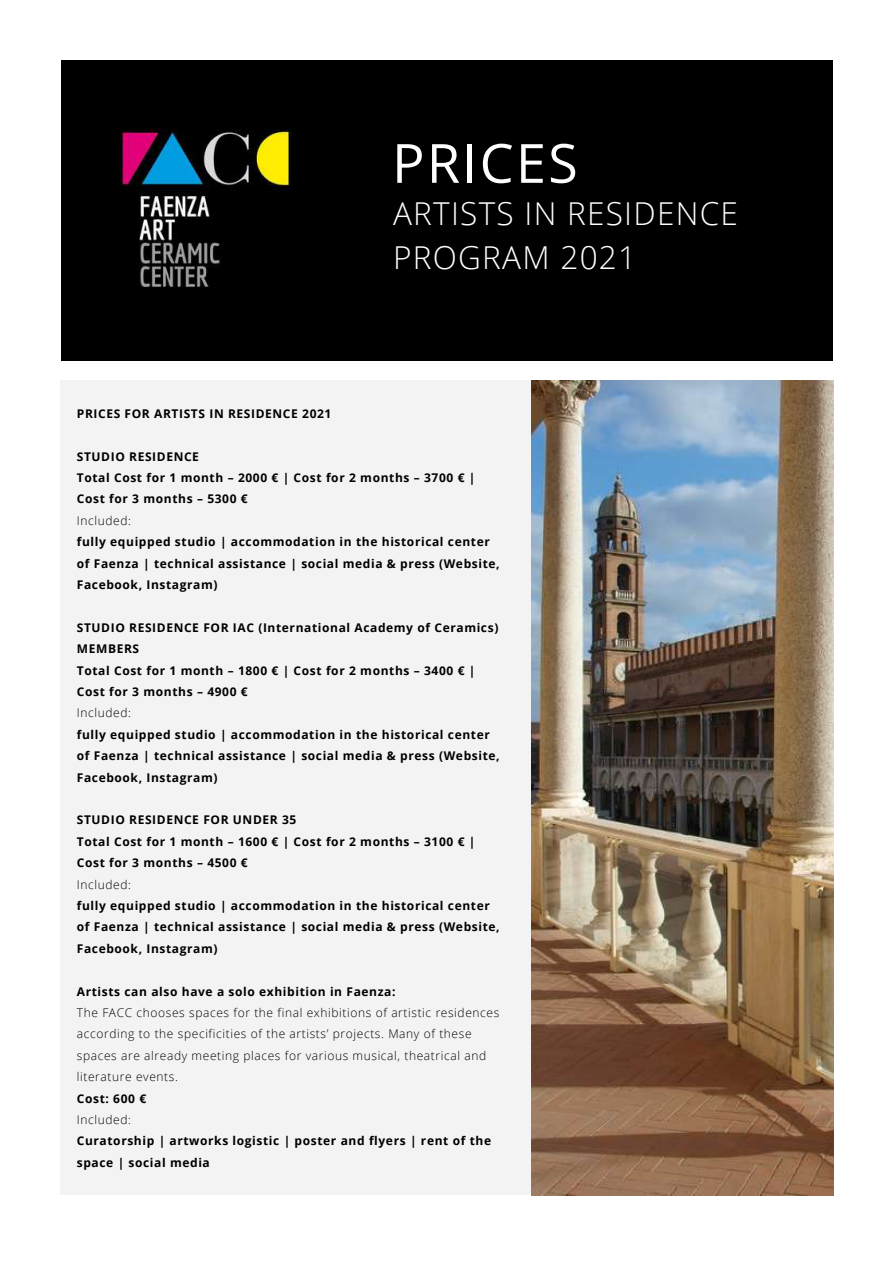
<style>
.page{position:relative;width:894px;height:1264px;background:#fff}
.page>*{position:absolute;margin:0;border:0;box-sizing:border-box;transform-origin:0 0}
.t1{font:54px "Open Sans";letter-spacing:.04em;color:#fff}
.t2{font:300 31.5px/44px "Open Sans";letter-spacing:.04em;color:#fff}
.t3{font:700 12px/21.5px "Open Sans";letter-spacing:.05em;color:#000}
.t4{font:300 12px/21.5px "Open Sans";letter-spacing:.05em;color:#000}
</style>
<div class="page">
<div style="left:61px;top:61px;width:771px;height:299px;background:#000"></div>
<div style="left:61px;top:380px;width:771px;height:815px;background:#f3f3f3"></div>
<img style="left:531px;top:380px;width:301px;height:815px">
<img style="left:121px;top:130px;width:170px;height:157px">
<h1 class="t1" style="left:392px;top:125px;width:187px">PRICES</h1>
<h2 class="t2" style="left:393px;top:191px;width:346px">ARTISTS IN RESIDENCE<br>PROGRAM 2021</h2>
<p class="t3" style="left:77px;top:402px;width:256px">PRICES FOR ARTISTS IN RESIDENCE 2021</p>
<p class="t3" style="left:77px;top:445px;width:400px">STUDIO RESIDENCE<br>Total Cost for 1 month – 2000 € | Cost for 2 months – 3700 € |<br>Cost for 3 months – 5300 €</p>
<p class="t4" style="left:77px;top:509px;width:56px">Included:</p>
<p class="t3" style="left:77px;top:531px;width:424px">fully equipped studio | accommodation in the historical center of Faenza | technical assistance | social media &amp; press (Website,<br>Facebook, Instagram)</p>
<p class="t3" style="left:77px;top:616px;width:423px">STUDIO RESIDENCE FOR IAC (International Academy of Ceramics)<br>MEMBERS<br>Total Cost for 1 month – 1800 € | Cost for 2 months – 3400 € | Cost for 3 months – 4900 €</p>
<p class="t4" style="left:77px;top:702px;width:56px">Included:</p>
<p class="t3" style="left:77px;top:723px;width:424px">fully equipped studio | accommodation in the historical center of Faenza | technical assistance | social media &amp; press (Website,<br>Facebook, Instagram)</p>
<p class="t3" style="left:77px;top:809px;width:400px">STUDIO RESIDENCE FOR UNDER 35<br>Total Cost for 1 month – 1600 € | Cost for 2 months – 3100 € |<br>Cost for 3 months – 4500 €</p>
<p class="t4" style="left:77px;top:873px;width:56px">Included:</p>
<p class="t3" style="left:77px;top:894px;width:424px">fully equipped studio | accommodation in the historical center of Faenza | technical assistance | social media &amp; press (Website,<br>Facebook, Instagram)</p>
<p class="t3" style="left:77px;top:980px;width:320px">Artists can also have a solo exhibition in Faenza:</p>
<p class="t4" style="left:77px;top:1001px;width:424px">The FACC chooses spaces for the final exhibitions of artistic residences according to the specificities of the artists’ projects. Many of these spaces are already meeting places for various musical, theatrical and literature events.</p>
<p class="t3" style="left:77px;top:1087px;width:71px">Cost: 600 €</p>
<p class="t4" style="left:77px;top:1108px;width:56px">Included:</p>
<p class="t3" style="left:77px;top:1130px;width:415px">Curatorship | artworks logistic | poster and flyers | rent of the space | social media</p>
</div>
